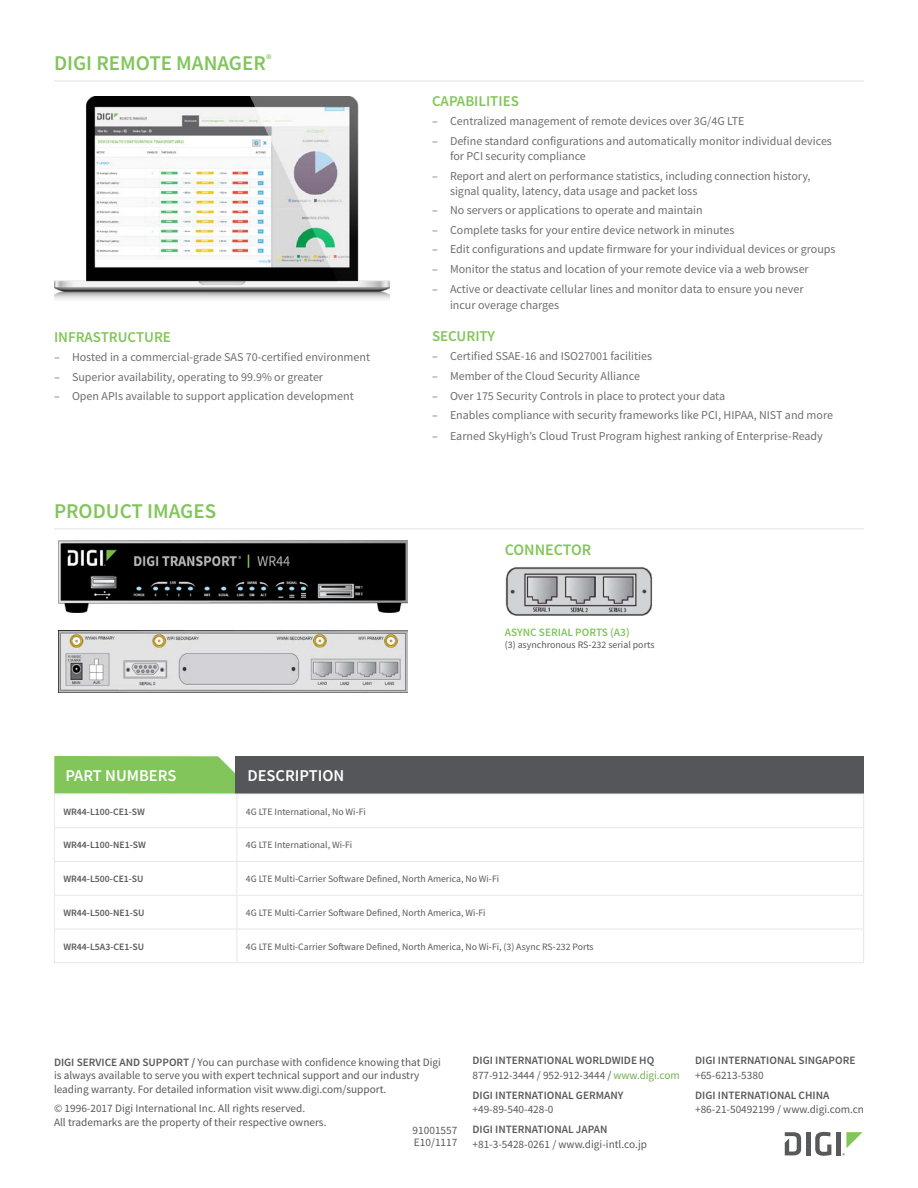
<style>
.page{position:relative;width:918px;height:1188px;background:#fff}
.page>*{position:absolute;margin:0;border:0;box-sizing:border-box;transform-origin:0 0}
.t1{font:600 21px "Source Sans Pro";color:#82c55b}
.t2{font:600 16.5px "Source Sans Pro";color:#fff}
.t3{font:600 16.05px "Source Sans Pro";color:#82c55b}
.Bullets{font:600 15px "Source Sans Pro";color:#82c55b}
.Bullets-2{font:12px/15px "Source Sans Pro";color:#6d6e71}
.t4{font:11.25px/13.5px "Source Sans Pro";color:#58595b}
.t5{font:600 11.25px/14.2px "Source Sans Pro";color:#58595b}
.Table_-_Left_Column{font:600 11.25px "Source Sans Pro";color:#82c55b}
.Table_-_Body_Copy{font:9.9px "Source Sans Pro";color:#58595b}
.t6{font:9.75px "Source Sans Pro";color:#58595b}
.Table_-_Body_Copy-2{font:600 9.75px "Source Sans Pro";color:#58595b}
.s1{font-weight:600}
.s2{font-weight:400}
.s3{font-weight:400;color:#73af51}
</style>
<div class="page">
<hr style="left:806px;top:1132px;width:4px;height:23px;background:#58595b">
<svg style="left:815px;top:1132px;width:16px;height:24px"></svg>
<div style="left:836px;top:1132px;width:5px;height:23px;background:#58595b"></div>
<svg style="left:785px;top:1132px;width:16px;height:23px"></svg>
<svg style="left:842px;top:1132px;width:21px;height:24px"></svg>
<img style="left:54px;top:97px;width:336px;height:203px">
<hr style="left:54px;top:80px;width:810px;height:2px;background:#eaebeb">
<svg style="left:54px;top:756px;width:182px;height:38px;background:#86c661"></svg>
<div style="left:236px;top:756px;width:628px;height:38px;background:#54565a"></div>
<svg style="left:55px;top:795px;width:808px;height:167px"></svg>
<hr style="left:54px;top:794px;width:183px;height:1px;background:#e6e7e8">
<hr style="left:54px;top:794px;width:1px;height:33px;background:#e6e7e8">
<hr style="left:237px;top:794px;width:627px;height:1px;background:#e6e7e8">
<hr style="left:237px;top:794px;width:1px;height:33px;background:#e6e7e8">
<hr style="left:863px;top:794px;width:1px;height:33px;background:#e6e7e8">
<hr style="left:54px;top:827px;width:183px;height:1px;background:#e6e7e8">
<hr style="left:54px;top:828px;width:1px;height:33px;background:#e6e7e8">
<hr style="left:237px;top:827px;width:627px;height:1px;background:#e6e7e8">
<hr style="left:237px;top:828px;width:1px;height:33px;background:#e6e7e8">
<hr style="left:863px;top:828px;width:1px;height:33px;background:#e6e7e8">
<hr style="left:54px;top:861px;width:183px;height:1px;background:#e6e7e8">
<hr style="left:54px;top:862px;width:1px;height:33px;background:#e6e7e8">
<hr style="left:237px;top:861px;width:627px;height:1px;background:#e6e7e8">
<hr style="left:237px;top:862px;width:1px;height:33px;background:#e6e7e8">
<hr style="left:863px;top:862px;width:1px;height:33px;background:#e6e7e8">
<hr style="left:54px;top:895px;width:183px;height:1px;background:#e6e7e8">
<hr style="left:54px;top:896px;width:1px;height:33px;background:#e6e7e8">
<hr style="left:237px;top:895px;width:627px;height:1px;background:#e6e7e8">
<hr style="left:237px;top:896px;width:1px;height:33px;background:#e6e7e8">
<hr style="left:863px;top:896px;width:1px;height:33px;background:#e6e7e8">
<hr style="left:54px;top:929px;width:183px;height:1px;background:#e6e7e8">
<hr style="left:54px;top:929px;width:1px;height:33px;background:#e6e7e8">
<hr style="left:237px;top:929px;width:627px;height:1px;background:#e6e7e8">
<hr style="left:237px;top:929px;width:1px;height:33px;background:#e6e7e8">
<hr style="left:863px;top:929px;width:1px;height:33px;background:#e6e7e8">
<hr style="left:54px;top:962px;width:183px;height:1px;background:#e6e7e8">
<hr style="left:237px;top:962px;width:627px;height:1px;background:#e6e7e8">
<hr style="left:54px;top:528px;width:810px;height:2px;background:#eaebeb">
<img style="left:58px;top:540px;width:350px;height:72px">
<img style="left:58px;top:630px;width:350px;height:62px">
<img style="left:505px;top:567px;width:148px;height:49px">
<p class="t1" style="left:54px;top:49px;width:219px">DIGI REMOTE MANAGER<sup>®</sup></p>
<p class="Bullets" style="left:54px;top:327px;width:119px">INFRASTRUCTURE</p>
<p class="Bullets-2" style="left:54px;top:350px;width:318px">– Hosted in a commercial-grade SAS 70-certified environment</p>
<p class="Bullets-2" style="left:54px;top:369px;width:271px">– Superior availability, operating to 99.9% or greater</p>
<p class="Bullets-2" style="left:54px;top:389px;width:301px">– Open APIs available to support application development</p>
<p class="t1" style="left:54px;top:497px;width:164px">PRODUCT IMAGES</p>
<p class="Bullets" style="left:432px;top:91px;width:88px">CAPABILITIES</p>
<p class="Bullets-2" style="left:432px;top:114px;width:314px">– Centralized management of remote devices over 3G/4G LTE</p>
<p class="Bullets-2" style="left:450px;top:134px;width:384px;text-indent:-18px">– Define standard configurations and automatically monitor individual devices for PCI security compliance</p>
<p class="Bullets-2" style="left:450px;top:168px;width:362px;text-indent:-18px">– Report and alert on performance statistics, including connection history, signal quality, latency, data usage and packet loss</p>
<p class="Bullets-2" style="left:432px;top:203px;width:272px">– No servers or applications to operate and maintain</p>
<p class="Bullets-2" style="left:432px;top:222px;width:304px">– Complete tasks for your entire device network in minutes</p>
<p class="Bullets-2" style="left:432px;top:242px;width:405px">– Edit configurations and update firmware for your individual devices or groups</p>
<p class="Bullets-2" style="left:432px;top:261px;width:378px">– Monitor the status and location of your remote device via a web browser</p>
<p class="Bullets-2" style="left:450px;top:280px;width:355px;line-height:16.5px;text-indent:-18px">– Active or deactivate cellular lines and monitor data to ensure you never incur overage charges</p>
<p class="Bullets" style="left:432px;top:326px;width:65px">SECURITY</p>
<p class="Bullets-2" style="left:432px;top:349px;width:222px">– Certified SSAE-16 and ISO27001 facilities</p>
<p class="Bullets-2" style="left:432px;top:368px;width:210px">– Member of the Cloud Security Alliance</p>
<p class="Bullets-2" style="left:432px;top:388px;width:295px">– Over 175 Security Controls in place to protect your data</p>
<p class="Bullets-2" style="left:432px;top:408px;width:403px">– Enables compliance with security frameworks like PCI, HIPAA, NIST and more</p>
<p class="Bullets-2" style="left:432px;top:429px;width:392px">– Earned SkyHigh’s Cloud Trust Program highest ranking of Enterprise-Ready</p>
<p class="t3" style="left:505px;top:539px;width:88px">CONNECTOR</p>
<p class="Table_-_Left_Column" style="left:505px;top:624px;width:126px">ASYNC SERIAL PORTS (A3)</p>
<p class="Table_-_Body_Copy" style="left:505px;top:638px;width:151px">(3) asynchronous RS-232 serial ports</p>
<p class="t2" style="left:65px;top:765px;width:112px">PART NUMBERS</p>
<p class="t2" style="left:247px;top:765px;width:99px">DESCRIPTION</p>
<p class="Table_-_Body_Copy-2" style="left:63px;top:805px;width:83px">WR44-L100-CE1-SW</p>
<p class="t6" style="left:246px;top:805px;width:122px">4G LTE International, No Wi-Fi</p>
<p class="Table_-_Body_Copy-2" style="left:63px;top:839px;width:84px">WR44-L100-NE1-SW</p>
<p class="t6" style="left:246px;top:839px;width:108px">4G LTE International, Wi-Fi</p>
<p class="Table_-_Body_Copy-2" style="left:63px;top:872px;width:82px">WR44-L500-CE1-SU</p>
<p class="t6" style="left:246px;top:873px;width:255px">4G LTE Multi-Carrier Software Defined, North America, No Wi-Fi</p>
<p class="Table_-_Body_Copy-2" style="left:63px;top:906px;width:83px">WR44-L500-NE1-SU</p>
<p class="t6" style="left:246px;top:906px;width:241px">4G LTE Multi-Carrier Software Defined, North America, Wi-Fi</p>
<p class="Table_-_Body_Copy-2" style="left:63px;top:940px;width:82px">WR44-L5A3-CE1-SU</p>
<p class="t6" style="left:246px;top:940px;width:349px">4G LTE Multi-Carrier Software Defined, North America, No Wi-Fi, (3) Async RS-232 Ports</p>
<p class="t4" style="left:54px;top:1055px;width:388px"><span class="s1">DIGI SERVICE AND SUPPORT /</span> You can purchase with confidence knowing that Digi is always available to serve you with expert technical support and our industry leading warranty. For detailed information visit www.digi.com/support.</p>
<p class="t4" style="left:54px;top:1102px;width:274px">© 1996-2017 Digi International Inc. All rights reserved.<br>All trademarks are the property of their respective owners.</p>
<p class="t4" style="left:413px;top:1125px;width:46px;line-height:12px">91001557<br>E10/1117</p>
<p class="t5" style="left:473px;top:1053px;width:209px">DIGI INTERNATIONAL WORLDWIDE HQ<br><span class="s2">877-912-3444 / 952-912-3444 /</span> <span class="s3">www.digi.com</span></p>
<p class="t5" style="left:473px;top:1088px;width:152px">DIGI INTERNATIONAL GERMANY</p>
<p class="t4" style="left:473px;top:1103px;width:83px">+49-89-540-428-0</p>
<p class="t5" style="left:473px;top:1122px;width:136px">DIGI INTERNATIONAL JAPAN</p>
<p class="t4" style="left:473px;top:1137px;width:176px">+81-3-5428-0261 / www.digi-intl.co.jp</p>
<p class="t5" style="left:695px;top:1053px;width:162px">DIGI INTERNATIONAL SINGAPORE</p>
<p class="t4" style="left:695px;top:1068px;width:70px">+65-6213-5380</p>
<p class="t5" style="left:695px;top:1088px;width:136px">DIGI INTERNATIONAL CHINA</p>
<p class="t4" style="left:695px;top:1103px;width:170px">+86-21-50492199 / www.digi.com.cn</p>
</div>
